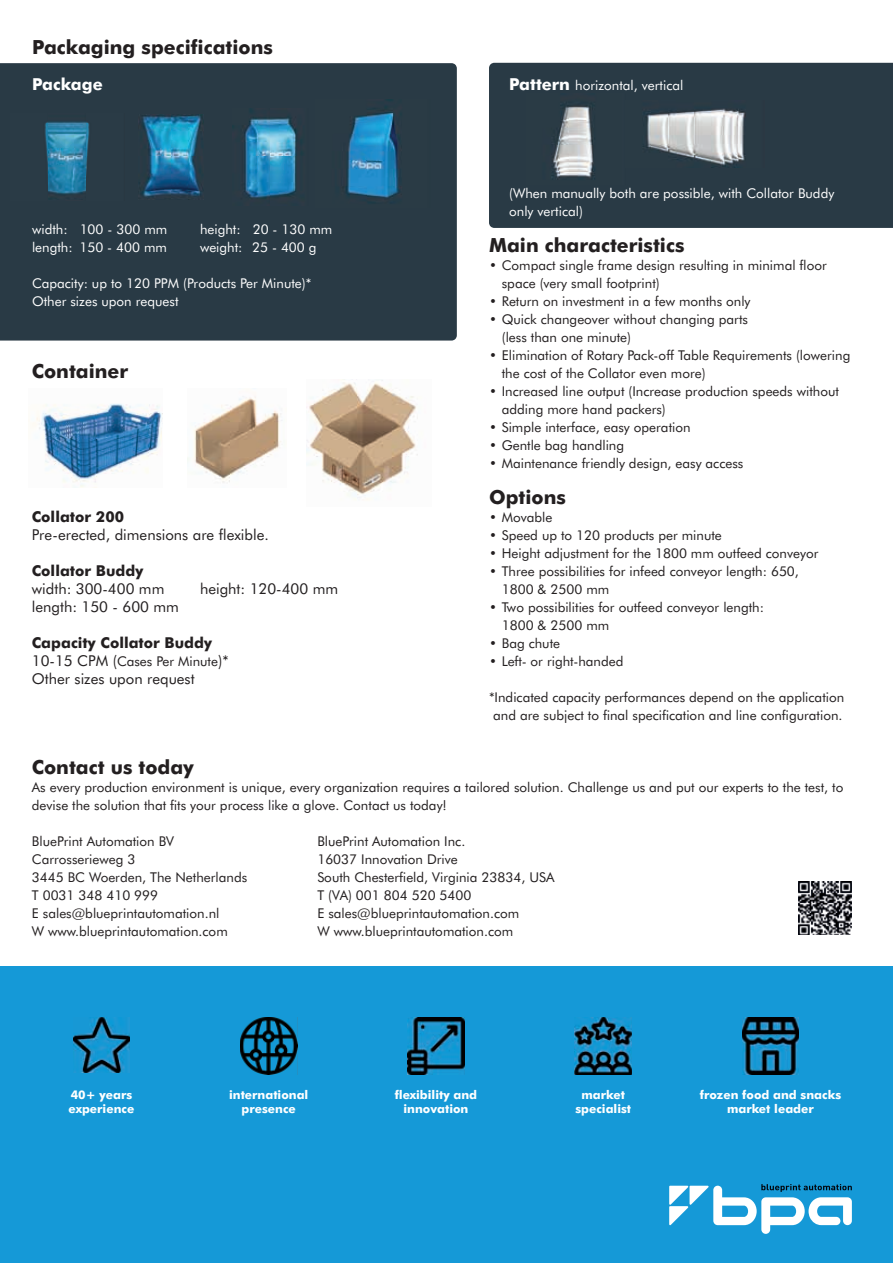
<style>
.page{position:relative;width:893px;height:1263px;background:#fff}
.page>*{position:absolute;margin:0;border:0;box-sizing:border-box;transform-origin:0 0}
.t1{font:700 19.5px "Futura BT";color:#231f20}
.t2{font:700 16.5px "Futura BT";color:#fff}
.t3{font:15px/18px "Futura BT";color:#231f20}
.t4{font:700 15px "Futura BT";color:#231f20}
.t5{font:13.5px/18px "Futura BT";color:#231f20}
.t6{font:13.5px/18px "Futura BT";color:#fff}
.t7{font:700 12px/14.4px "Futura BT";color:#fff;text-align:center}
.s1{font-size:15px}
.s2{font-weight:700;font-size:16.5px}
</style>
<div class="page">
<div style="left:489px;top:63px;width:404px;height:165px;background:#293a45"></div>
<div style="left:0;top:63px;width:457px;height:278px;background:#293a45"></div>
<img style="left:11px;top:114px;width:114px;height:86px">
<img style="left:138px;top:115px;width:66px;height:84px">
<img style="left:232px;top:108px;width:76px;height:98px">
<img style="left:316px;top:100px;width:114px;height:108px">
<img style="left:32px;top:403px;width:131px;height:85px">
<img style="left:187px;top:396px;width:96px;height:87px">
<img style="left:306px;top:380px;width:112px;height:120px">
<div style="left:0;top:967px;width:893px;height:296px;background:#1599d7"></div>
<img style="left:742px;top:1017px;width:57px;height:57px">
<img style="left:575px;top:1017px;width:57px;height:58px">
<img style="left:408px;top:1017px;width:56px;height:57px">
<img style="left:240px;top:1017px;width:57px;height:57px">
<img style="left:73px;top:1017px;width:57px;height:55px">
<svg style="left:669px;top:1184px;width:183px;height:50px"></svg>
<img style="left:526px;top:94px;width:100px;height:90px">
<img style="left:626px;top:101px;width:138px;height:67px">
<img style="left:799px;top:882px;width:53px;height:53px">
<h1 class="t1" style="left:32px;top:35px;width:242px">Packaging specifications</h1>
<p class="t2" style="left:32px;top:74px;width:72px">Package</p>
<p class="t6" style="left:200px;top:220px;width:134px">height: 20 - 130 mm weight: 25 - 400 g</p>
<p class="t6" style="left:32px;top:220px;width:137px">width: 100 - 300 mm length: 150 - 400 mm</p>
<p class="t6" style="left:32px;top:274px;width:281px">Capacity: up to 120 PPM (Products Per Minute)*<br>Other sizes upon request</p>
<h1 class="t1" style="left:32px;top:359px;width:98px">Container</h1>
<p class="t4" style="left:32px;top:508px;width:94px">Collator 200</p>
<p class="t3" style="left:32px;top:526px;width:238px">Pre-erected, dimensions are flexible.</p>
<p class="t4" style="left:32px;top:562px;width:113px">Collator Buddy</p>
<p class="t3" style="left:32px;top:580px;width:149px">width: 300-400 mm length: 150 - 600 mm</p>
<p class="t4" style="left:32px;top:634px;width:182px">Capacity Collator Buddy</p>
<p class="t5" style="left:32px;top:652px;width:198px"><span class="s1">10-15 CPM (</span>Cases Per Minute<span class="s1">)*</span></p>
<p class="t3" style="left:32px;top:670px;width:164px">Other sizes upon request</p>
<p class="t3" style="left:200px;top:580px;width:140px">height: 120-400 mm</p>
<p class="t6" style="left:509px;top:76px;width:176px"><span class="s2">Pattern</span> horizontal, vertical</p>
<p class="t6" style="left:509px;top:184px;width:327px">(When manually both are possible, with Collator Buddy only vertical)</p>
<h1 class="t1" style="left:489px;top:233px;width:197px">Main characteristics</h1>
<p class="t5" style="left:502px;top:256px;width:326px;text-indent:-13px">• Compact single frame design resulting in minimal floor space (very small footprint)</p>
<p class="t5" style="left:489px;top:292px;width:263px">• Return on investment in a few months only</p>
<p class="t5" style="left:502px;top:310px;width:248px;text-indent:-13px">• Quick changeover without changing parts (less than one minute)</p>
<p class="t5" style="left:502px;top:346px;width:350px;text-indent:-13px">• Elimination of Rotary Pack-off Table Requirements (lowering the cost of the Collator even more)</p>
<p class="t5" style="left:502px;top:382px;width:339px;text-indent:-13px">• Increased line output (Increase production speeds without adding more hand packers)</p>
<p class="t5" style="left:489px;top:418px;width:203px">• Simple interface, easy operation</p>
<p class="t5" style="left:489px;top:436px;width:137px">• Gentle bag handling</p>
<p class="t5" style="left:489px;top:454px;width:256px">• Maintenance friendly design, easy access</p>
<h1 class="t1" style="left:489px;top:485px;width:78px">Options</h1>
<p class="t5" style="left:489px;top:508px;width:65px">• Movable</p>
<p class="t5" style="left:489px;top:526px;width:234px">• Speed up to 120 products per minute</p>
<p class="t5" style="left:489px;top:544px;width:331px">• Height adjustment for the 1800 mm outfeed conveyor</p>
<p class="t5" style="left:502px;top:562px;width:299px;text-indent:-13px">• Three possibilities for infeed conveyor length: 650,<br>1800 &amp; 2500 mm</p>
<p class="t5" style="left:502px;top:598px;width:264px;text-indent:-13px">• Two possibilities for outfeed conveyor length:<br>1800 &amp; 2500 mm</p>
<p class="t5" style="left:489px;top:634px;width:73px">• Bag chute</p>
<p class="t5" style="left:489px;top:652px;width:136px">• Left- or right-handed</p>
<p class="t5" style="left:489px;top:688px;width:357px;text-align:center">*Indicated capacity performances depend on the application and are subject to final specification and line configuration.</p>
<h1 class="t1" style="left:32px;top:755px;width:163px">Contact us today</h1>
<p class="t5" style="left:32px;top:778px;width:813px">As every production environment is unique, every organization requires a tailored solution. Challenge us and put our experts to the test, to devise the solution that fits your process like a glove. Contact us today!</p>
<p class="t5" style="left:32px;top:832px;width:217px">BluePrint Automation BV<br>Carrosserieweg 3<br>3445 BC Woerden, The Netherlands<br>T 0031 348 410 999<br>E sales@blueprintautomation.nl<br>W www.blueprintautomation.com</p>
<p class="t5" style="left:317px;top:832px;width:239px">BluePrint Automation Inc.<br>16037 Innovation Drive<br>South Chesterfield, Virginia 23834, USA<br>T (VA) 001 804 520 5400<br>E sales@blueprintautomation.com<br>W www.blueprintautomation.com</p>
<p class="t7" style="left:69px;top:1087px;width:67px;text-align:left">40+ years experience</p>
<p class="t7" style="left:229px;top:1087px;width:81px">international presence</p>
<p class="t7" style="left:395px;top:1087px;width:84px">flexibility and innovation</p>
<p class="t7" style="left:575px;top:1087px;width:57px">market specialist</p>
<p class="t7" style="left:700px;top:1087px;width:143px">frozen food and snacks market leader</p>
</div>
